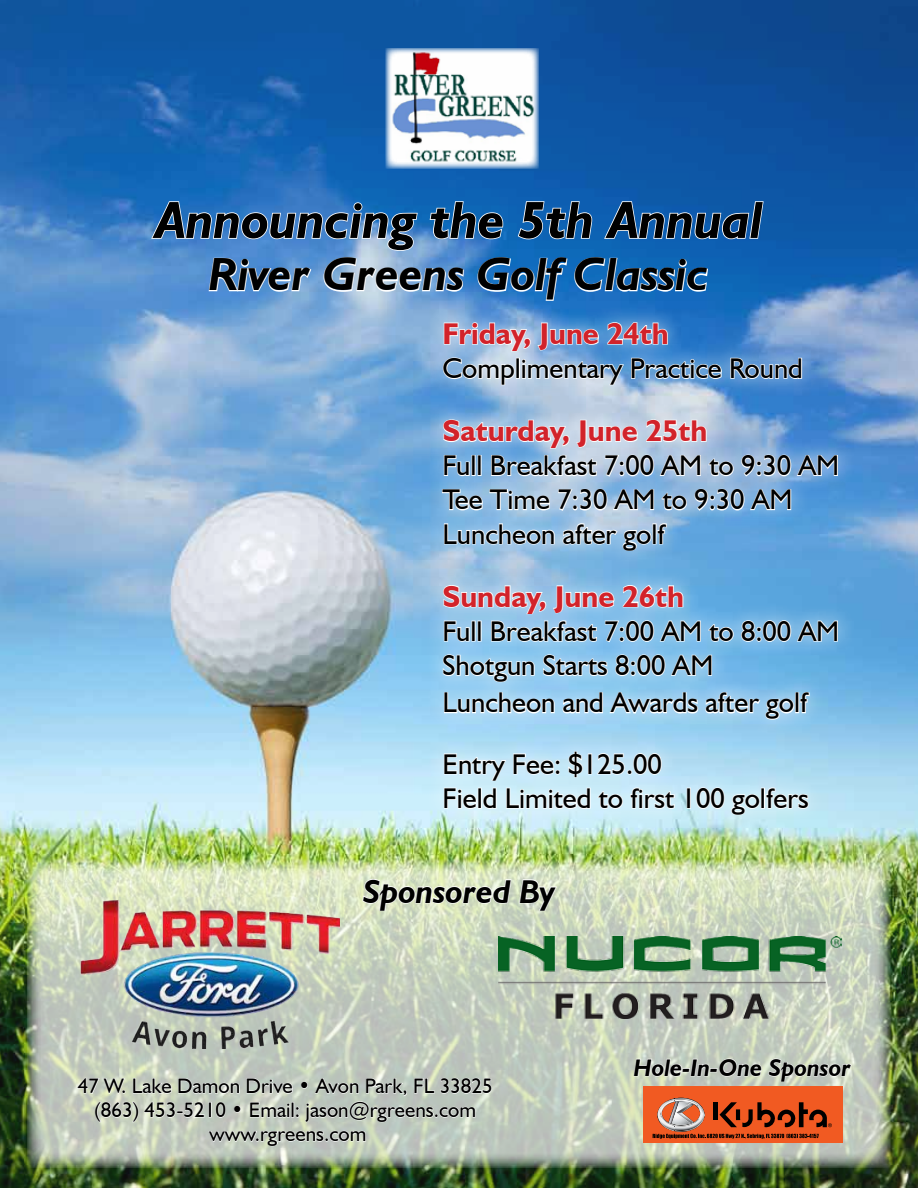
<style>
.page{position:relative;width:918px;height:1188px;background:#fff}
.page>*{position:absolute;margin:0;border:0;box-sizing:border-box;transform-origin:0 0}
.t1{font:italic 700 52.5px "Humanist 521 BT";color:#000}
.t2{font:italic 700 46.5px "Humanist 521 BT";color:#000}
.t3{font:italic 700 33px "Humanist 521 BT";color:#000}
.t4{font:700 30px "Humanist 521 BT";color:#d2232a}
.t5{font:28.5px/34.2px "Humanist 521 BT";color:#000}
.t6{font:italic 700 24px "Humanist 521 BT";color:#000}
.t7{font:21px/24px "Humanist 521 BT";color:#000;text-align:center}
</style>
<div class="page">
<img style="left:0;top:0;width:918px;height:1188px">
<div style="left:423px;top:302px;width:432px;height:529px;background:#fff;opacity:.75"></div>
<svg style="left:442px;top:321px;width:281px;height:65px;background:#91b9e0"></svg>
<svg style="left:730px;top:357px;width:73px;height:23px"></svg>
<svg style="left:442px;top:419px;width:397px;height:59px;background:#acc8e5"></svg>
<svg style="left:441px;top:488px;width:110px;height:23px"></svg>
<svg style="left:557px;top:488px;width:98px;height:24px"></svg>
<svg style="left:661px;top:492px;width:27px;height:19px"></svg>
<svg style="left:694px;top:488px;width:98px;height:24px"></svg>
<svg style="left:443px;top:523px;width:112px;height:23px"></svg>
<svg style="left:562px;top:522px;width:106px;height:30px"></svg>
<svg style="left:442px;top:584px;width:260px;height:59px;background:#abd2ee"></svg>
<svg style="left:708px;top:619px;width:131px;height:24px"></svg>
<svg style="left:442px;top:653px;width:93px;height:30px"></svg>
<svg style="left:542px;top:653px;width:171px;height:24px"></svg>
<svg style="left:443px;top:692px;width:112px;height:22px"></svg>
<svg style="left:562px;top:691px;width:248px;height:30px"></svg>
<svg style="left:443px;top:751px;width:233px;height:59px"></svg>
<div style="left:687px;top:788px;width:4px;height:21px;border:2px solid #fff"></div>
<svg style="left:695px;top:787px;width:115px;height:29px"></svg>
<img style="left:386px;top:48px;width:152px;height:121px">
<svg style="left:150px;top:200px;width:615px;height:102px;background:#508ecb"></svg>
<svg style="left:27px;top:860px;width:864px;height:308px;background:#c2ccb5"></svg>
<div style="left:643px;top:1087px;width:200px;height:56px;background:#f15a22"></div>
<svg style="left:653px;top:1098px;width:179px;height:41px"></svg>
<svg style="left:633px;top:1053px;width:219px;height:29px;background:#d0d7cb"></svg>
<img style="left:80px;top:900px;width:260px;height:149px">
<svg style="left:361px;top:872px;width:151px;height:49px;background:#dee7cc"></svg>
<svg style="left:518px;top:878px;width:40px;height:34px"></svg>
<img style="left:498px;top:936px;width:344px;height:83px">
<svg style="left:77px;top:1078px;width:415px;height:45px;background:#cfd6cb"></svg>
<svg style="left:208px;top:1130px;width:158px;height:17px"></svg>
<h1 class="t1" style="left:155px;top:187px;width:609px">Announcing the 5th Annual</h1>
<h2 class="t2" style="left:209px;top:246px;width:502px">River Greens Golf Classic</h2>
<p class="t4" style="left:442px;top:315px;width:228px">Friday, June 24th</p>
<p class="t5" style="left:442px;top:351px;width:362px">Complimentary Practice Round</p>
<p class="t4" style="left:442px;top:412px;width:266px">Saturday, June 25th</p>
<p class="t5" style="left:442px;top:448px;width:398px">Full Breakfast 7:00 AM to 9:30 AM<br>Tee Time 7:30 AM to 9:30 AM<br>Luncheon after golf</p>
<p class="t4" style="left:442px;top:578px;width:243px">Sunday, June 26th</p>
<p class="t5" style="left:442px;top:613px;width:398px">Full Breakfast 7:00 AM to 8:00 AM<br>Shotgun Starts 8:00 AM</p>
<p class="t5" style="left:442px;top:672px;width:367px;line-height:61.2px">Luncheon and Awards after golf<br>Entry Fee: $125.00</p>
<p class="t5" style="left:442px;top:781px;width:368px">Field Limited to first 100 golfers</p>
<p class="t3" style="left:363px;top:871px;width:193px">Sponsored By</p>
<p class="t7" style="left:78px;top:1073px;width:417px">47 W. Lake Damon Drive • Avon Park, FL 33825 (863) 453-5210 • Email: jason@rgreens.com www.rgreens.com</p>
<p class="t6" style="left:634px;top:1053px;width:219px">Hole-In-One Sponsor</p>
</div>
